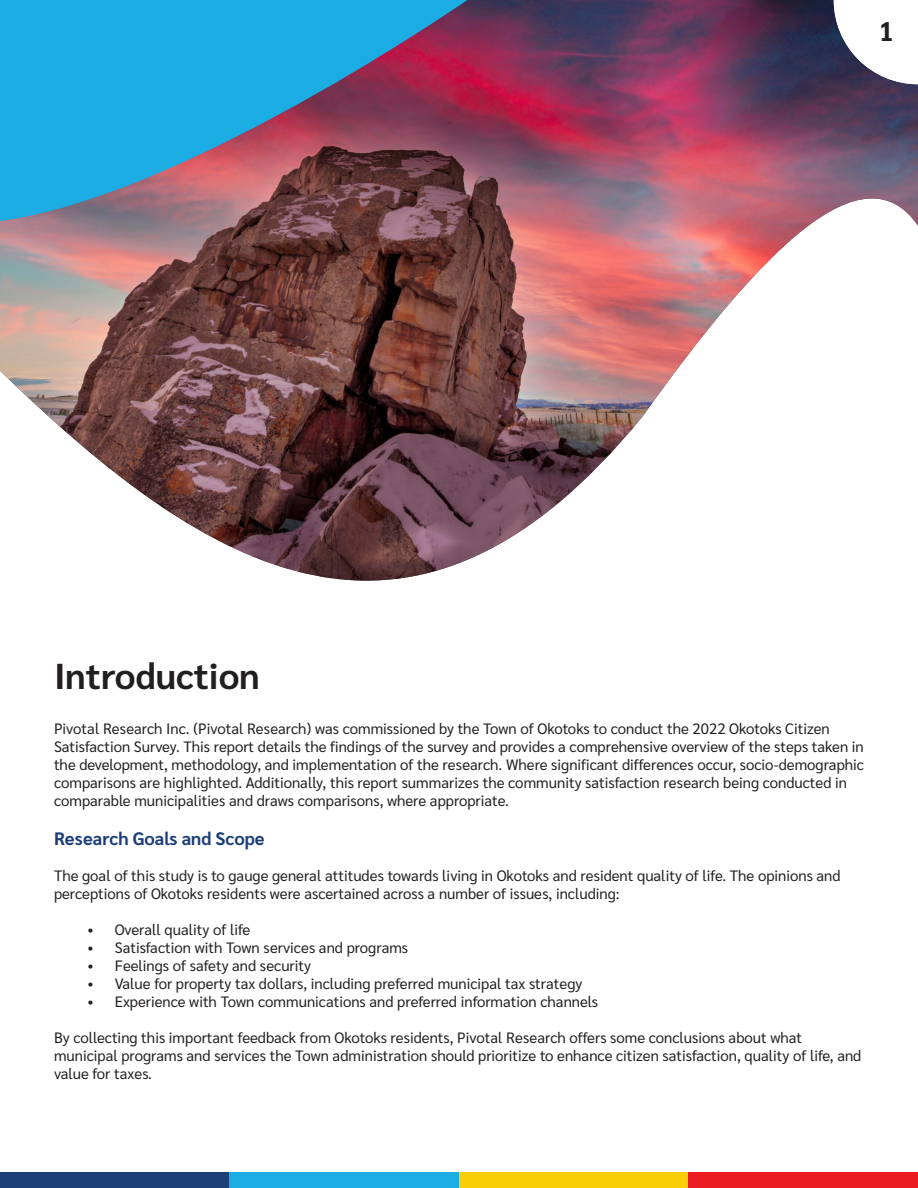
<style>
.page{position:relative;width:918px;height:1188px;background:#fff}
.page>*{position:absolute;margin:0;border:0;box-sizing:border-box;transform-origin:0 0}
.heading_1{font:700 36px "Sarabun";color:#231f20}
.t1{font:700 27px "Sarabun";color:#231f20}
.t2{font:700 18px "Sarabun";color:#1b3e79}
.t3{font:15px/18px "Sarabun";color:#231f20}
</style>
<div class="page">
<div style="left:0;top:1173px;width:230px;height:15px;background:#1c3f77"></div>
<div style="left:229px;top:1173px;width:230px;height:15px;background:#1bace3"></div>
<div style="left:459px;top:1173px;width:230px;height:15px;background:#face09"></div>
<div style="left:688px;top:1173px;width:230px;height:15px;background:#ed1d24"></div>
<img style="left:0;top:0;width:918px;height:581px">
<svg style="left:0;top:0;width:490px;height:221px;fill:#1bace3"></svg>
<svg style="left:834px;top:0;width:84px;height:84px"></svg>
<p class="t1" style="left:879px;top:15px;width:17px">1</p>
<p class="heading_1" style="left:54px;top:655px;width:207px">Introduction</p>
<p class="t3" style="left:54px;top:720px;width:812px">Pivotal Research Inc. (Pivotal Research) was commissioned by the Town of Okotoks to conduct the 2022 Okotoks Citizen Satisfaction Survey. This report details the findings of the survey and provides a comprehensive overview of the steps taken in the development, methodology, and implementation of the research. Where significant differences occur, socio-demographic comparisons are highlighted. Additionally, this report summarizes the community satisfaction research being conducted in comparable municipalities and draws comparisons, where appropriate.</p>
<p class="t2" style="left:54px;top:829px;width:212px">Research Goals and Scope</p>
<p class="t3" style="left:54px;top:867px;width:788px">The goal of this study is to gauge general attitudes towards living in Okotoks and resident quality of life. The opinions and perceptions of Okotoks residents were ascertained across a number of issues, including:</p>
<p class="t3" style="left:88px;top:921px;width:164px">• Overall quality of life</p>
<p class="t3" style="left:88px;top:939px;width:322px">• Satisfaction with Town services and programs</p>
<p class="t3" style="left:88px;top:957px;width:225px">• Feelings of safety and security</p>
<p class="t3" style="left:88px;top:975px;width:496px">• Value for property tax dollars, including preferred municipal tax strategy</p>
<p class="t3" style="left:88px;top:993px;width:512px">• Experience with Town communications and preferred information channels</p>
<p class="t3" style="left:54px;top:1029px;width:809px">By collecting this important feedback from Okotoks residents, Pivotal Research offers some conclusions about what municipal programs and services the Town administration should prioritize to enhance citizen satisfaction, quality of life, and value for taxes.</p>
</div>
